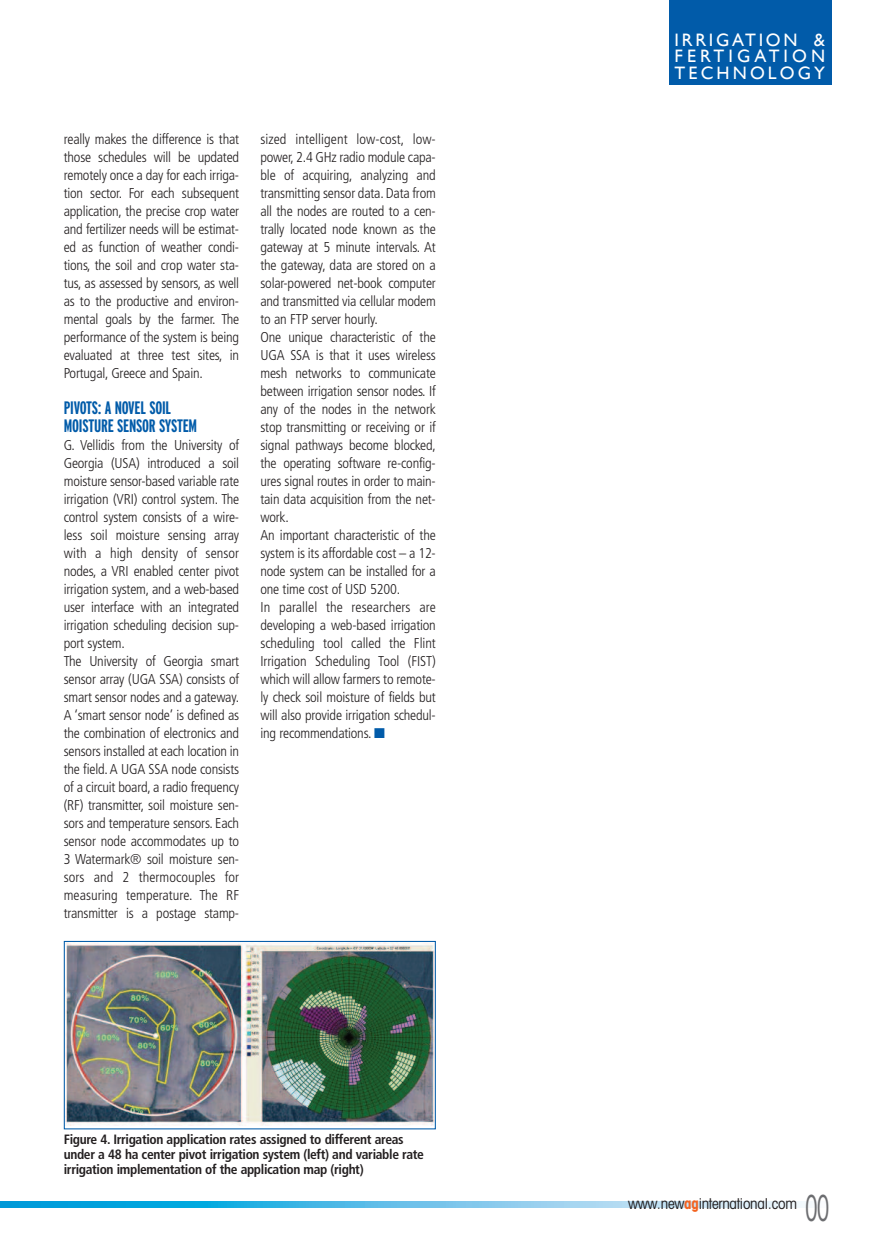
<style>
.page{position:relative;width:893px;height:1242px;background:#fff}
.page>*{position:absolute;margin:0;border:0;box-sizing:border-box;transform-origin:0 0}
.t1{font:condensed 36px "Avant Garde";color:#6c6d70;scale:.6 1}
.t2{font:700 extra-condensed 18px/18px "Interstate";letter-spacing:-.01em;color:#015ba9}
.t3{font:18px/16.5px "Gill Sans";letter-spacing:.175em;color:#fff;text-align:justify}
.t4{font:condensed 15px "Avant Garde";letter-spacing:-.015em;color:#231f20}
.t5{font:300 condensed 14.25px/18px "Frutiger";letter-spacing:-.015em;color:#231f20}
.t6{font:700 condensed 13.5px/15px "Frutiger";letter-spacing:-.025em;color:#231f20}
.s1{color:#015ba9}
.s2{font-weight:700;color:#f36421}
</style>
<div class="page">
<div style="left:669px;top:0;width:163px;height:85px;background:#015ba9"></div>
<svg style="left:0;top:1201px;width:808px;height:6px;background:#66c2e9"></svg>
<img style="left:66px;top:943px;width:368px;height:182px">
<div style="left:64px;top:941px;width:372px;height:188px;border:1px solid #015ba9"></div>
<p class="t5" style="left:64px;top:131px;width:177px;text-align:justify">really makes the difference is that those schedules will be updated remotely once a day for each irriga&shy;tion sector. For each subsequent application, the precise crop water and fertilizer needs will be estimat&shy;ed as function of weather condi&shy;tions, the soil and crop water sta&shy;tus, as assessed by sensors, as well as to the productive and environ&shy;mental goals by the farmer. The performance of the system is being evaluated at three test sites, in Portugal, Greece and Spain.</p>
<p class="t2" style="left:64px;top:399px;width:135px">PIVOTS: A NOVEL SOIL<br>MOISTURE SENSOR SYSTEM</p>
<p class="t5" style="left:64px;top:437px;width:177px">G. Vellidis from the University of Georgia (USA) introduced a soil moisture sensor-based variable rate irrigation (VRI) control system. The control system consists of a wire&shy;less soil moisture sensing array with a high density of sensor nodes, a VRI enabled center pivot irrigation system, and a web-based user interface with an integrated irrigation scheduling decision sup&shy;port system.<br>The University of Georgia smart sensor array (UGA SSA) consists of smart sensor nodes and a gateway.<br>A ‘smart sensor node’ is defined as the combination of electronics and sensors installed at each location in the field. A UGA SSA node consists of a circuit board, a radio frequency (RF) transmitter, soil moisture sen&shy;sors and temperature sensors. Each sensor node accommodates up to 3 Watermark® soil moisture sen&shy;sors and 2 thermocouples for measuring temperature. The RF transmitter is a postage stamp-</p>
<p class="t5" style="left:260px;top:131px;width:177px">sized intelligent low-cost, low&shy;power, 2.4 GHz radio module capa&shy;ble of acquiring, analyzing and transmitting sensor data. Data from all the nodes are routed to a cen&shy;trally located node known as the gateway at 5 minute intervals. At the gateway, data are stored on a solar-powered net-book computer and transmitted via cellular modem to an FTP server hourly.<br>One unique characteristic of the<br>UGA SSA is that it uses wireless mesh networks to communicate between irrigation sensor nodes. If any of the nodes in the network stop transmitting or receiving or if signal pathways become blocked, the operating software re-config&shy;ures signal routes in order to main&shy;tain data acquisition from the net&shy;work.<br>An important characteristic of the system is its affordable cost – a 12- node system can be installed for a one time cost of USD 5200.<br>In parallel the researchers are developing a web-based irrigation scheduling tool called the Flint<br>Irrigation Scheduling Tool (FIST) which will allow farmers to remote&shy;ly check soil moisture of fields but will also provide irrigation schedul&shy;ing recommendations. <span class="s1">■</span></p>
<p class="t6" style="left:64px;top:1132px;width:362px">Figure 4. Irrigation application rates assigned to different areas under a 48 ha center pivot irrigation system (left) and variable rate irrigation implementation of the application map (right)</p>
<p class="t3" style="left:675px;top:31px;width:152px">IRRIGATION &amp; FERTIGATION TECHNOLOGY</p>
<p class="t4" style="left:628px;top:1197px;width:171px">www.new<span class="s2">ag</span>international.com</p>
<h1 class="t1" style="left:805px;top:1194px;width:41px">00</h1>
</div>
